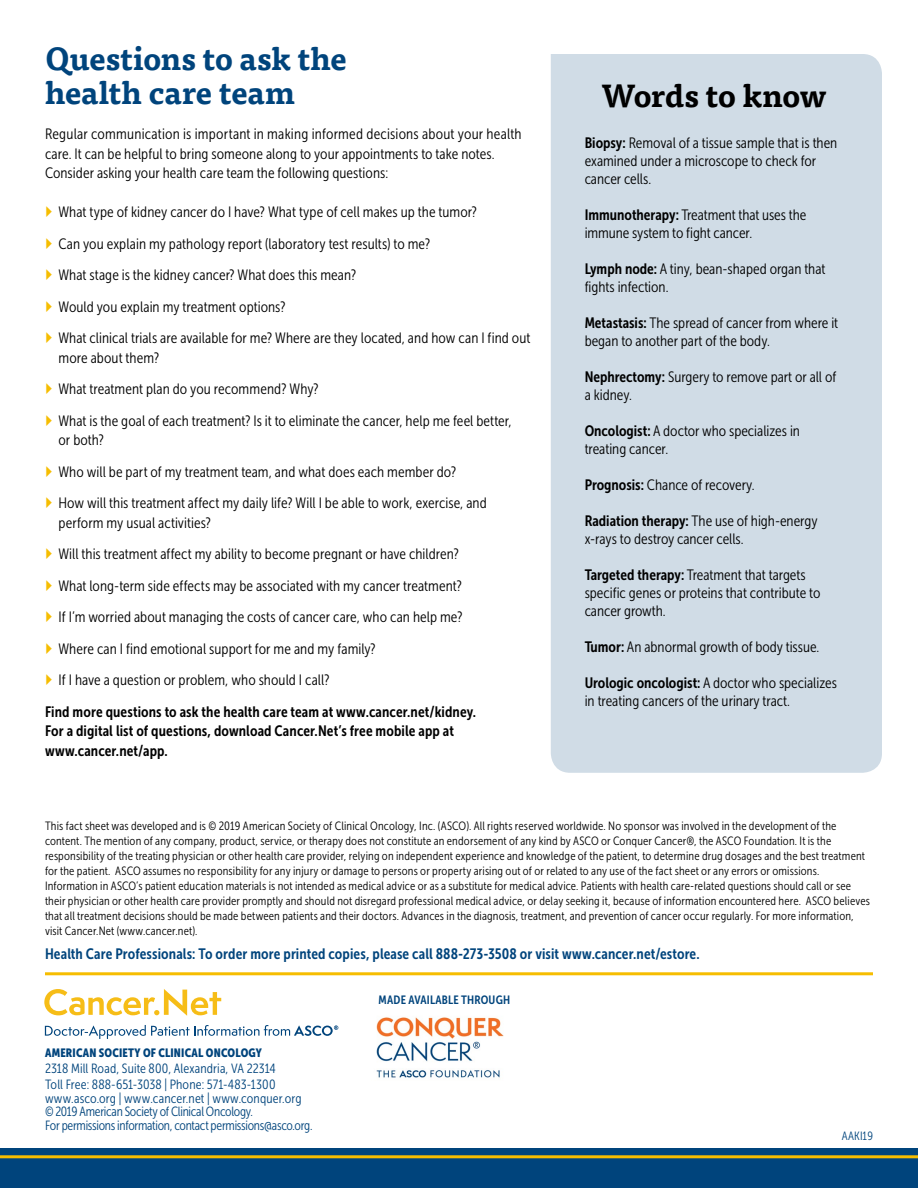
<style>
.page{position:relative;width:918px;height:1188px;background:#fff}
.page>*{position:absolute;margin:0;border:0;box-sizing:border-box;transform-origin:0 0}
.header1{font:700 31.5px/34.5px "Tisa Pro";letter-spacing:-.005em;color:#00447c}
.header1-2{font:700 31.5px "Tisa Pro";letter-spacing:-.01em;color:#000}
._1st_paragraph{font:15px/19.5px "Museo Sans Cond 300";letter-spacing:.005em;color:#000}
.terms{font:15px/18px "Museo Sans Cond 300";color:#000}
.t1{font:15px/19.5px "Museo Sans Cond 700";letter-spacing:.01em;color:#000}
.footnote{font:15px "Museo Sans Cond 700";letter-spacing:.005em;color:#00447c}
.t2{font:13.35px/13.5px "Museo Sans Cond 300";letter-spacing:-.01em;color:#00447c}
.t3{font:13.35px/16.5px "Museo Sans Cond 300";letter-spacing:.01em;color:#00447c}
.footnote-2{font:12px/15px "Museo Sans Cond 300";letter-spacing:.015em;color:#000}
.t4{font:12px "Museo Sans Cond 900";letter-spacing:.015em;color:#00447c}
.t5{font:12px "Museo Sans Cond 700";letter-spacing:.015em;color:#00447c}
.footnote-3{font:12px "Museo Sans Cond 300";letter-spacing:.015em;color:#00447c}
.s1{font-family:"Museo Sans Cond 700"}
</style>
<div class="page">
<svg style="left:44px;top:989px;width:177px;height:27px"></svg>
<svg style="left:45px;top:1025px;width:293px;height:14px"></svg>
<hr style="left:45px;top:972px;width:828px;height:3px;background:#f6bd00">
<img style="left:376px;top:1017px;width:128px;height:61px">
<div style="left:0;top:1148px;width:918px;height:40px;background:#00447c"></div>
<hr style="left:0;top:1155px;width:918px;height:3px;background:#f6bd00">
<div style="left:551px;top:54px;width:331px;height:719px;background:#d0dce6"></div>
<p class="header1" style="left:45px;top:40px;width:304px">Questions to ask the health care team</p>
<p class="_1st_paragraph" style="left:45px;top:124px;width:478px">Regular communication is important in making informed decisions about your health care. It can be helpful to bring someone along to your appointments to take notes.<br>Consider asking your health care team the following questions:</p>
<p class="_1st_paragraph" style="left:58px;top:202px;width:420px">What type of kidney cancer do I have? What type of cell makes up the tumor?</p>
<p class="_1st_paragraph" style="left:58px;top:234px;width:373px">Can you explain my pathology report (laboratory test results) to me?</p>
<p class="_1st_paragraph" style="left:58px;top:265px;width:299px">What stage is the kidney cancer? What does this mean?</p>
<p class="_1st_paragraph" style="left:58px;top:297px;width:228px">Would you explain my treatment options?</p>
<p class="_1st_paragraph" style="left:58px;top:328px;width:473px">What clinical trials are available for me? Where are they located, and how can I find out more about them?</p>
<p class="_1st_paragraph" style="left:58px;top:379px;width:261px">What treatment plan do you recommend? Why?</p>
<p class="_1st_paragraph" style="left:58px;top:411px;width:455px">What is the goal of each treatment? Is it to eliminate the cancer, help me feel better, or both?</p>
<p class="_1st_paragraph" style="left:58px;top:462px;width:399px">Who will be part of my treatment team, and what does each member do?</p>
<p class="_1st_paragraph" style="left:58px;top:493px;width:430px">How will this treatment affect my daily life? Will I be able to work, exercise, and perform my usual activities?</p>
<p class="_1st_paragraph" style="left:58px;top:544px;width:402px">Will this treatment affect my ability to become pregnant or have children?</p>
<p class="_1st_paragraph" style="left:58px;top:576px;width:405px">What long-term side effects may be associated with my cancer treatment?</p>
<p class="_1st_paragraph" style="left:58px;top:607px;width:406px">If I’m worried about managing the costs of cancer care, who can help me?</p>
<p class="_1st_paragraph" style="left:58px;top:639px;width:319px">Where can I find emotional support for me and my family?</p>
<p class="_1st_paragraph" style="left:58px;top:670px;width:273px">If I have a question or problem, who should I call?</p>
<p class="t1" style="left:45px;top:702px;width:433px">Find more questions to ask the health care team at www.cancer.net/kidney.<br>For a digital list of questions, download Cancer.Net’s free mobile app at www.cancer.net/app.</p>
<p class="header1-2" style="left:601px;top:70px;width:227px">Words to know</p>
<p class="terms" style="left:585px;top:134px;width:254px"><span class="s1">Biopsy:</span> Removal of a tissue sample that is then examined under a microscope to check for cancer cells.</p>
<p class="terms" style="left:585px;top:206px;width:223px"><span class="s1">Immunotherapy:</span> Treatment that uses the immune system to fight cancer.</p>
<p class="terms" style="left:585px;top:260px;width:242px"><span class="s1">Lymph node:</span> A tiny, bean-shaped organ that fights infection.</p>
<p class="terms" style="left:585px;top:314px;width:255px"><span class="s1">Metastasis:</span> The spread of cancer from where it began to another part of the body.</p>
<p class="terms" style="left:585px;top:368px;width:253px"><span class="s1">Nephrectomy:</span> Surgery to remove part or all of a kidney.</p>
<p class="terms" style="left:585px;top:422px;width:217px"><span class="s1">Oncologist:</span> A doctor who specializes in treating cancer.</p>
<p class="terms" style="left:585px;top:476px;width:172px"><span class="s1">Prognosis:</span> Chance of recovery.</p>
<p class="terms" style="left:585px;top:512px;width:234px"><span class="s1">Radiation therapy:</span> The use of high-energy x-rays to destroy cancer cells.</p>
<p class="terms" style="left:585px;top:566px;width:237px"><span class="s1">Targeted therapy:</span> Treatment that targets specific genes or proteins that contribute to cancer growth.</p>
<p class="terms" style="left:585px;top:638px;width:236px"><span class="s1">Tumor:</span> An abnormal growth of body tissue.</p>
<p class="terms" style="left:585px;top:674px;width:254px"><span class="s1">Urologic oncologist:</span> A doctor who specializes in treating cancers of the urinary tract.</p>
<p class="footnote-2" style="left:45px;top:818px;width:827px">This fact sheet was developed and is © 2019 American Society of Clinical Oncology, Inc. (ASCO). All rights reserved worldwide. No sponsor was involved in the development of the content. The mention of any company, product, service, or therapy does not constitute an endorsement of any kind by ASCO or Conquer Cancer®, the ASCO Foundation. It is the responsibility of the treating physician or other health care provider, relying on independent experience and knowledge of the patient, to determine drug dosages and the best treatment for the patient. ASCO assumes no responsibility for any injury or damage to persons or property arising out of or related to any use of the fact sheet or any errors or omissions.<br>Information in ASCO’s patient education materials is not intended as medical advice or as a substitute for medical advice. Patients with health care-related questions should call or see their physician or other health care provider promptly and should not disregard professional medical advice, or delay seeking it, because of information encountered here. ASCO believes that all treatment decisions should be made between patients and their doctors. Advances in the diagnosis, treatment, and prevention of cancer occur regularly. For more information, visit Cancer.Net (www.cancer.net).</p>
<p class="footnote" style="left:45px;top:945px;width:656px">Health Care Professionals: To order more printed copies, please call 888-273-3508 or visit www.cancer.net/estore.</p>
<p class="t4" style="left:45px;top:1046px;width:218px">AMERICAN SOCIETY OF CLINICAL ONCOLOGY</p>
<p class="t3" style="left:45px;top:1060px;width:232px">2318 Mill Road, Suite 800, Alexandria, VA 22314<br>Toll Free: 888-651-3038 | Phone: 571-483-1300</p>
<p class="t2" style="left:45px;top:1092px;width:269px">www.asco.org | www.cancer.net | www.conquer.org © 2019 American Society of Clinical Oncology.<br>For permissions information, contact permissions@asco.org.</p>
<p class="t5" style="left:379px;top:993px;width:133px">MADE AVAILABLE THROUGH</p>
<p class="footnote-3" style="left:842px;top:1129px;width:33px">AAKI19</p>
</div>
